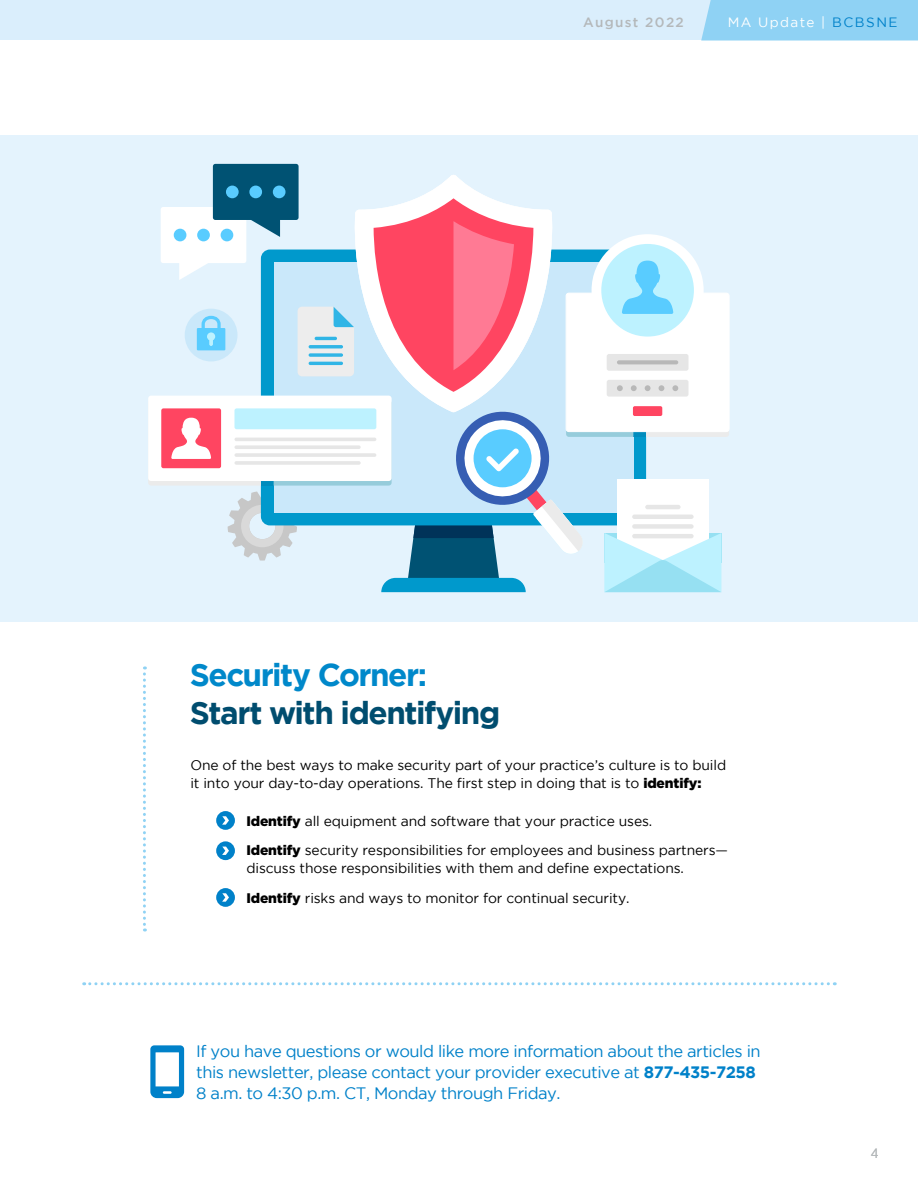
<style>
.page{position:relative;width:918px;height:1188px;background:#fff}
.page>*{position:absolute;margin:0;border:0;box-sizing:border-box;transform-origin:0 0}
.t1{font:700 31.5px "Gotham";letter-spacing:-.045em;color:#004d6f}
.t2{font:700 31.5px "Gotham";letter-spacing:-.045em;color:#0088ca}
.t3{font:16.5px/21px "Gotham";letter-spacing:-.03em;color:#0081c9}
.t4{font:13.8px/29.1px "Gotham";letter-spacing:-.01em;color:#000}
.t5{font:13.5px "Gotham";letter-spacing:.1em;color:#fff}
.t6{font:500 13.5px "Gotham";letter-spacing:.1em;color:#b4b8ba}
.t7{font:13.5px "Gotham Narrow";color:#b4b8ba}
.s1{color:#0081c9}
.s2{font-weight:900}
.s3{font-weight:700}
</style>
<div class="page">
<div style="left:0;top:0;width:918px;height:40px;background:#daeefc"></div>
<div style="left:701px;top:0;width:217px;height:40px;background:#8fd2f4"></div>
<div style="left:0;top:135px;width:918px;height:486px;background:#e4f3fd"></div>
<svg style="left:143px;top:666px;width:3px;height:266px"></svg>
<svg style="left:84px;top:982px;width:751px;height:3px"></svg>
<svg style="left:150px;top:1045px;width:34px;height:53px"></svg>
<div style="left:216px;top:811px;width:19px;height:19px;background:#0081c9;border-radius:50%"></div>
<svg style="left:222px;top:816px;width:7px;height:9px"></svg>
<div style="left:216px;top:841px;width:19px;height:19px;background:#0081c9;border-radius:50%"></div>
<svg style="left:222px;top:847px;width:7px;height:8px"></svg>
<div style="left:216px;top:888px;width:19px;height:19px;background:#0081c9;border-radius:50%"></div>
<svg style="left:222px;top:893px;width:7px;height:9px"></svg>
<svg style="left:148px;top:164px;width:581px;height:428px"></svg>
<p class="t6" style="left:583px;top:15px;width:102px">August 2022</p>
<p class="t5" style="left:728px;top:15px;width:171px">MA Update | <span class="s1">BCBSNE</span></p>
<h1 class="t2" style="left:190px;top:657px;width:239px">Security Corner:</h1>
<h1 class="t1" style="left:190px;top:695px;width:312px">Start with identifying</h1>
<p class="t4" style="left:190px;top:755px;width:537px;line-height:18.8px">One of the best ways to make security part of your practice’s culture is to build it into your day-to-day operations. The first step in doing that is to <span class="s2">identify:</span></p>
<p class="t4" style="left:246px;top:806px;width:483px"><span class="s2">Identify</span> all equipment and software that your practice uses.<br><span class="s2">Identify</span> security responsibilities for employees and business partners—</p>
<p class="t4" style="left:246px;top:854px;width:439px">discuss those responsibilities with them and define expectations.<br><span class="s2">Identify</span> risks and ways to monitor for continual security.</p>
<p class="t3" style="left:196px;top:1041px;width:566px">If you have questions or would like more information about the articles in this newsletter, please contact your provider executive at <span class="s3">877-435-7258<br></span>8 a.m. to 4:30 p.m. CT, Monday through Friday.</p>
<p class="t7" style="left:871px;top:1145px;width:9px">4</p>
</div>
